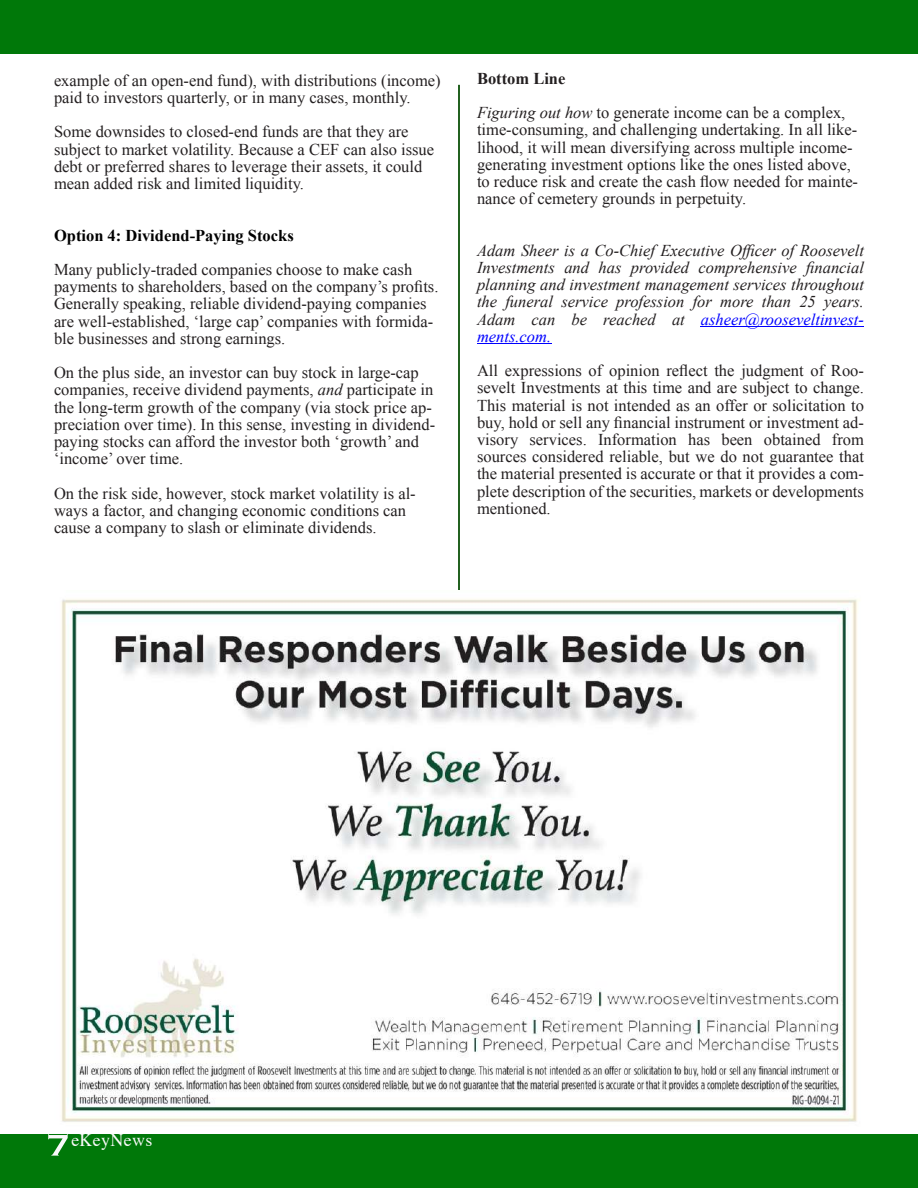
<style>
.page{position:relative;width:918px;height:1188px;background:#fff}
.page>*{position:absolute;margin:0;border:0;box-sizing:border-box;transform-origin:0 0}
.t1{font:18px "Times";letter-spacing:.015em;color:#f9f9f9}
.t2{font:16.5px/17.2px "Times New Roman";color:#231f20}
.t3{font:italic 16.5px/17.2px "Times New Roman";color:#231f20;text-align:justify}
.t4{font:700 16.5px "Times New Roman";color:#000}
.s1{font-style:italic}
.s2{font-weight:700}
.s3{color:#00f}
</style>
<div class="page">
<div style="left:0;top:0;width:918px;height:54px;background:#007809"></div>
<div style="left:0;top:1134px;width:918px;height:54px;background:#007809"></div>
<svg style="left:48px;top:1134px;width:20px;height:22px"></svg>
<svg style="left:458px;top:84px;width:2px;height:506px"></svg>
<hr style="left:701px;top:326px;width:163px;height:1px;background:#00f">
<hr style="left:477px;top:344px;width:74px;height:1px;background:#00f">
<img style="left:61px;top:599px;width:799px;height:523px">
<p class="t2" style="left:54px;top:73px;width:388px">example of an open-end fund), with distributions (income) paid to investors quarterly, or in many cases, monthly.</p>
<p class="t2" style="left:54px;top:125px;width:382px">Some downsides to closed-end funds are that they are subject to market volatility. Because a CEF can also issue debt or preferred shares to leverage their assets, it could mean added risk and limited liquidity.</p>
<p class="t4" style="left:54px;top:229px;width:241px">Option 4: Dividend-Paying Stocks</p>
<p class="t2" style="left:54px;top:262px;width:386px">Many publicly-traded companies choose to make cash payments to shareholders, based on the company’s profits.<br>Generally speaking, reliable dividend-paying companies are well-established, ‘large cap’ companies with formida&shy;ble businesses and strong earnings.</p>
<p class="t2" style="left:54px;top:366px;width:383px">On the plus side, an investor can buy stock in large-cap companies, receive dividend payments, <span class="s1">and</span> participate in the long-term growth of the company (via stock price ap&shy;preciation over time). In this sense, investing in dividend&shy;paying stocks can afford the investor both ‘growth’ and ‘income’ over time.</p>
<p class="t2" style="left:54px;top:486px;width:363px">On the risk side, however, stock market volatility is al&shy;ways a factor, and changing economic conditions can cause a company to slash or eliminate dividends.</p>
<p class="t2" style="left:477px;top:63px;width:370px;line-height:34.3px"><span class="s2">Bottom Line<br></span><span class="s1">Figuring out how</span> to generate income can be a complex,</p>
<p class="t2" style="left:477px;top:123px;width:383px">time-consuming, and challenging undertaking. In all like&shy;lihood, it will mean diversifying across multiple income&shy;generating investment options like the ones listed above, to reduce risk and create the cash flow needed for mainte&shy;nance of cemetery grounds in perpetuity.</p>
<p class="t3" style="left:477px;top:243px;width:388px">Adam Sheer is a Co-Chief Executive Officer of Roosevelt Investments and has provided comprehensive financial planning and investment management services throughout the funeral service profession for more than 25 years.<br>Adam can be reached at <span class="s3">asheer@rooseveltinvest&shy;ments.com.</span></p>
<p class="t2" style="left:477px;top:364px;width:389px;text-align:justify">All expressions of opinion reflect the judgment of Roo&shy;sevelt Investments at this time and are subject to change.<br>This material is not intended as an offer or solicitation to buy, hold or sell any financial instrument or investment ad&shy;visory services. Information has been obtained from sources considered reliable, but we do not guarantee that the material presented is accurate or that it provides a com&shy;plete description of the securities, markets or developments mentioned.</p>
<p class="t1" style="left:71px;top:1133px;width:82px">eKeyNews</p>
</div>
